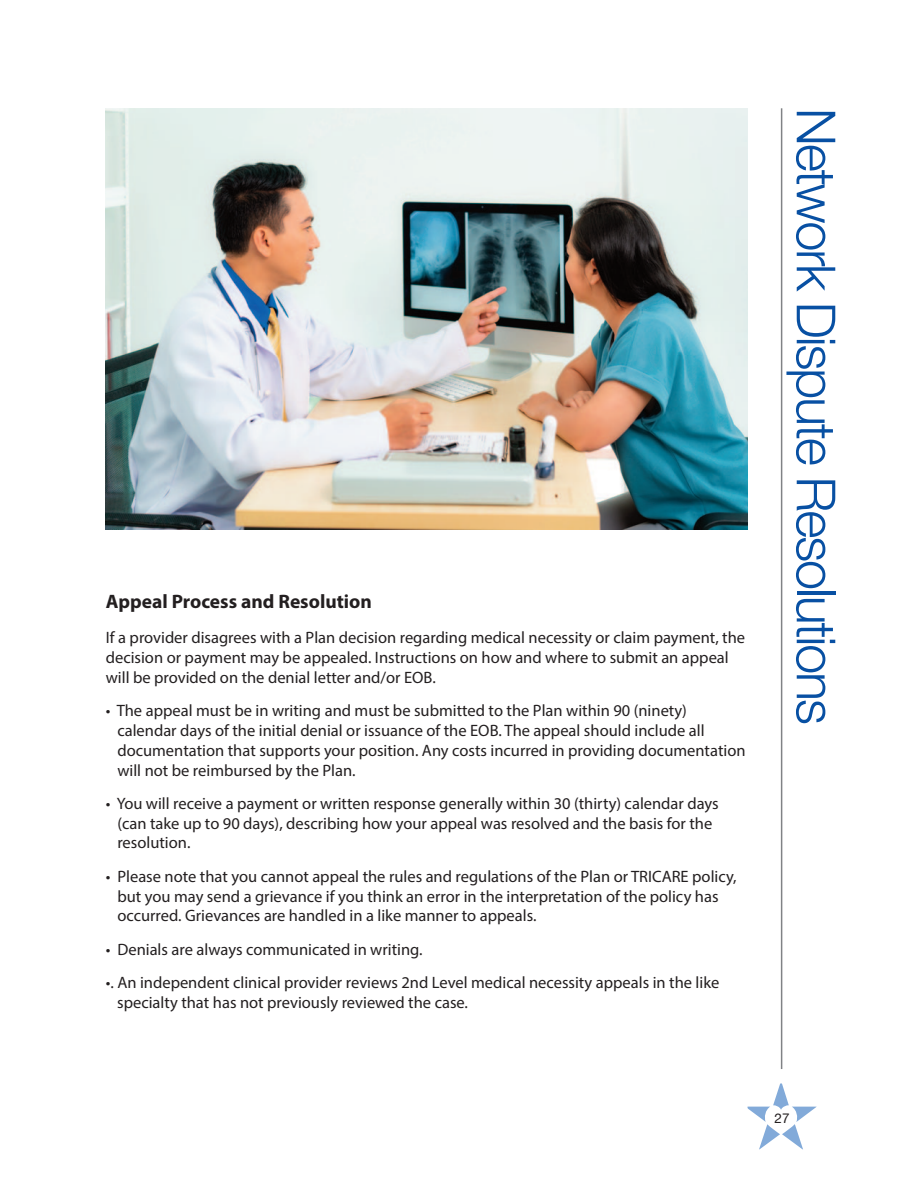
<style>
.page{position:relative;width:918px;height:1188px;background:#fff}
.page>*{position:absolute;margin:0;border:0;box-sizing:border-box;transform-origin:0 0}
.t1{font:300 54px "Helvetica Neue";letter-spacing:-.04em;color:#0850a3}
.t2{font:700 19.5px "Myriad Pro";color:#231f20}
.t3{font:16.5px/19.8px "Myriad Pro";color:#231f20}
.t4{font:13.5px "Helvetica Neue";color:#231f20}
</style>
<div class="page">
<svg style="left:748px;top:1083px;width:69px;height:67px"></svg>
<hr style="left:781px;top:108px;width:1px;height:961px;background:#808285">
<img style="left:106px;top:108px;width:641px;height:422px">
<p class="t2" style="left:106px;top:594px;width:268px">Appeal Process and Resolution</p>
<p class="t3" style="left:106px;top:629px;width:641px">If a provider disagrees with a Plan decision regarding medical necessity or claim payment, the decision or payment may be appealed. Instructions on how and where to submit an appeal will be provided on the denial letter and/or EOB.</p>
<p class="t3" style="left:117px;top:702px;width:630px;text-indent:-12px">• The appeal must be in writing and must be submitted to the Plan within 90 (ninety) calendar days of the initial denial or issuance of the EOB. The appeal should include all documentation that supports your position. Any costs incurred in providing documentation will not be reimbursed by the Plan.</p>
<p class="t3" style="left:117px;top:795px;width:603px;text-indent:-12px">• You will receive a payment or written response generally within 30 (thirty) calendar days (can take up to 90 days), describing how your appeal was resolved and the basis for the resolution.</p>
<p class="t3" style="left:117px;top:868px;width:621px;text-indent:-12px">• Please note that you cannot appeal the rules and regulations of the Plan or TRICARE policy, but you may send a grievance if you think an error in the interpretation of the policy has occurred. Grievances are handled in a like manner to appeals.</p>
<p class="t3" style="left:106px;top:941px;width:318px">• Denials are always communicated in writing.</p>
<p class="t3" style="left:117px;top:974px;width:604px;text-indent:-11px">•. An independent clinical provider reviews 2nd Level medical necessity appeals in the like specialty that has not previously reviewed the case.</p>
<p class="t1" style="left:849px;top:108px;width:618px;rotate:90deg">Network Dispute Resolutions</p>
<p class="t4" style="left:775px;top:1111px;width:17px">27</p>
</div>
